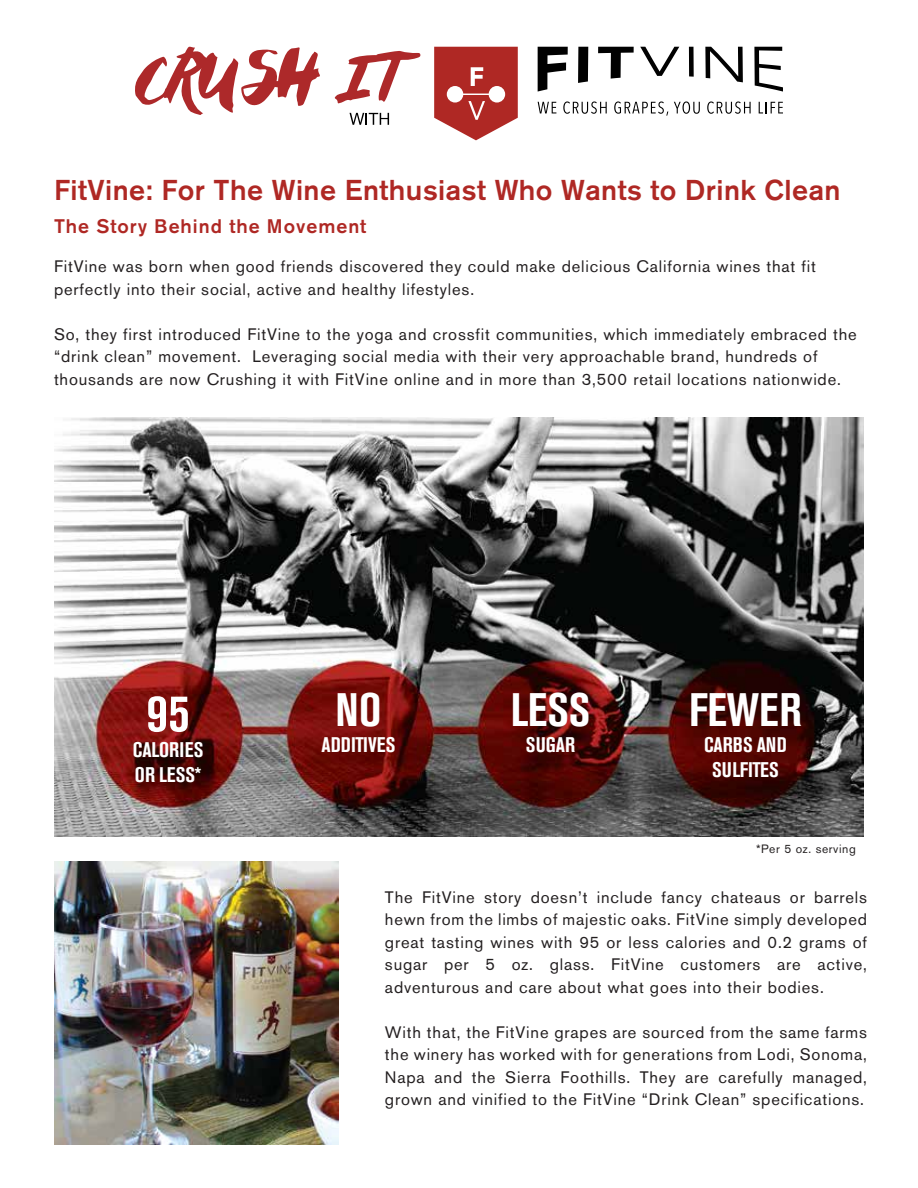
<style>
.page{position:relative;width:918px;height:1188px;background:#fff}
.page>*{position:absolute;margin:0;border:0;box-sizing:border-box;transform-origin:0 0}
.t1{font:700 condensed 52.5px "Akzidenz Grotesk BE";color:#fff}
.t2{font:700 condensed 46.5px "Akzidenz Grotesk BE";letter-spacing:-.005em;color:#fff}
.t3{font:500 28.5px "Akzidenz Grotesk BE";letter-spacing:.015em;color:#af2824}
.t4{font:700 condensed 21px/25.2px "Akzidenz Grotesk BE";letter-spacing:-.005em;color:#fff}
.t5{font:500 19.5px "Akzidenz Grotesk BE";letter-spacing:.05em;color:#af2824}
.t6{font:16.5px/22.5px "Akzidenz Grotesk BE";letter-spacing:.05em;color:#231f20}
.t7{font:12px "Akzidenz Grotesk BE";letter-spacing:.05em;color:#231f20}
</style>
<div class="page">
<svg style="left:434px;top:47px;width:84px;height:93px"></svg>
<svg style="left:538px;top:47px;width:30px;height:45px"></svg>
<svg style="left:578px;top:47px;width:10px;height:36px"></svg>
<svg style="left:598px;top:47px;width:36px;height:32px"></svg>
<svg style="left:640px;top:47px;width:39px;height:29px"></svg>
<svg style="left:689px;top:47px;width:5px;height:30px"></svg>
<svg style="left:705px;top:47px;width:38px;height:35px"></svg>
<svg style="left:754px;top:47px;width:29px;height:45px"></svg>
<svg style="left:538px;top:102px;width:18px;height:11px"></svg>
<svg style="left:563px;top:101px;width:44px;height:13px"></svg>
<svg style="left:614px;top:101px;width:54px;height:15px"></svg>
<svg style="left:674px;top:101px;width:26px;height:13px"></svg>
<svg style="left:707px;top:101px;width:44px;height:13px"></svg>
<svg style="left:759px;top:102px;width:24px;height:11px"></svg>
<svg style="left:135px;top:46px;width:185px;height:69px"></svg>
<svg style="left:334px;top:51px;width:87px;height:53px"></svg>
<svg style="left:350px;top:113px;width:39px;height:12px"></svg>
<img style="left:55px;top:861px;width:283px;height:284px">
<img style="left:54px;top:417px;width:810px;height:419px">
<h3 class="t3" style="left:54px;top:173px;width:788px">FitVine: For The Wine Enthusiast Who Wants to Drink Clean</h3>
<p class="t5" style="left:54px;top:214px;width:314px">The Story Behind the Movement</p>
<p class="t6" style="left:54px;top:255px;width:763px">FitVine was born when good friends discovered they could make delicious California wines that fit perfectly into their social, active and healthy lifestyles.</p>
<p class="t6" style="left:54px;top:323px;width:804px">So, they first introduced FitVine to the yoga and crossfit communities, which immediately embraced the “drink clean” movement. Leveraging social media with their very approachable brand, hundreds of thousands are now Crushing it with FitVine online and in more than 3,500 retail locations nationwide.</p>
<h1 class="t1" style="left:147px;top:683px;width:44px">95</h1>
<p class="t4" style="left:133px;top:737px;width:72px">CALORIES<br>OR LESS*</p>
<h2 class="t2" style="left:335px;top:684px;width:48px">NO</h2>
<p class="t4" style="left:322px;top:732px;width:75px">ADDITIVES</p>
<h2 class="t2" style="left:511px;top:684px;width:81px">LESS</h2>
<p class="t4" style="left:526px;top:732px;width:51px">SUGAR</p>
<h2 class="t2" style="left:689px;top:684px;width:114px">FEWER</h2>
<p class="t4" style="left:704px;top:732px;width:84px;text-align:center">CARBS AND<br>SULFITES</p>
<p class="t7" style="left:756px;top:841px;width:101px">*Per 5 oz. serving</p>
<p class="t6" style="left:385px;top:886px;width:484px;text-align:justify">The FitVine story doesn’t include fancy chateaus or barrels hewn from the limbs of majestic oaks. FitVine simply developed great tasting wines with 95 or less calories and 0.2 grams of sugar per 5 oz. glass. FitVine customers are active, adventurous and care about what goes into their bodies.</p>
<p class="t6" style="left:385px;top:1021px;width:484px;text-align:justify">With that, the FitVine grapes are sourced from the same farms the winery has worked with for generations from Lodi, Sonoma, Napa and the Sierra Foothills. They are carefully managed, grown and vinified to the FitVine “Drink Clean” specifications.</p>
</div>
